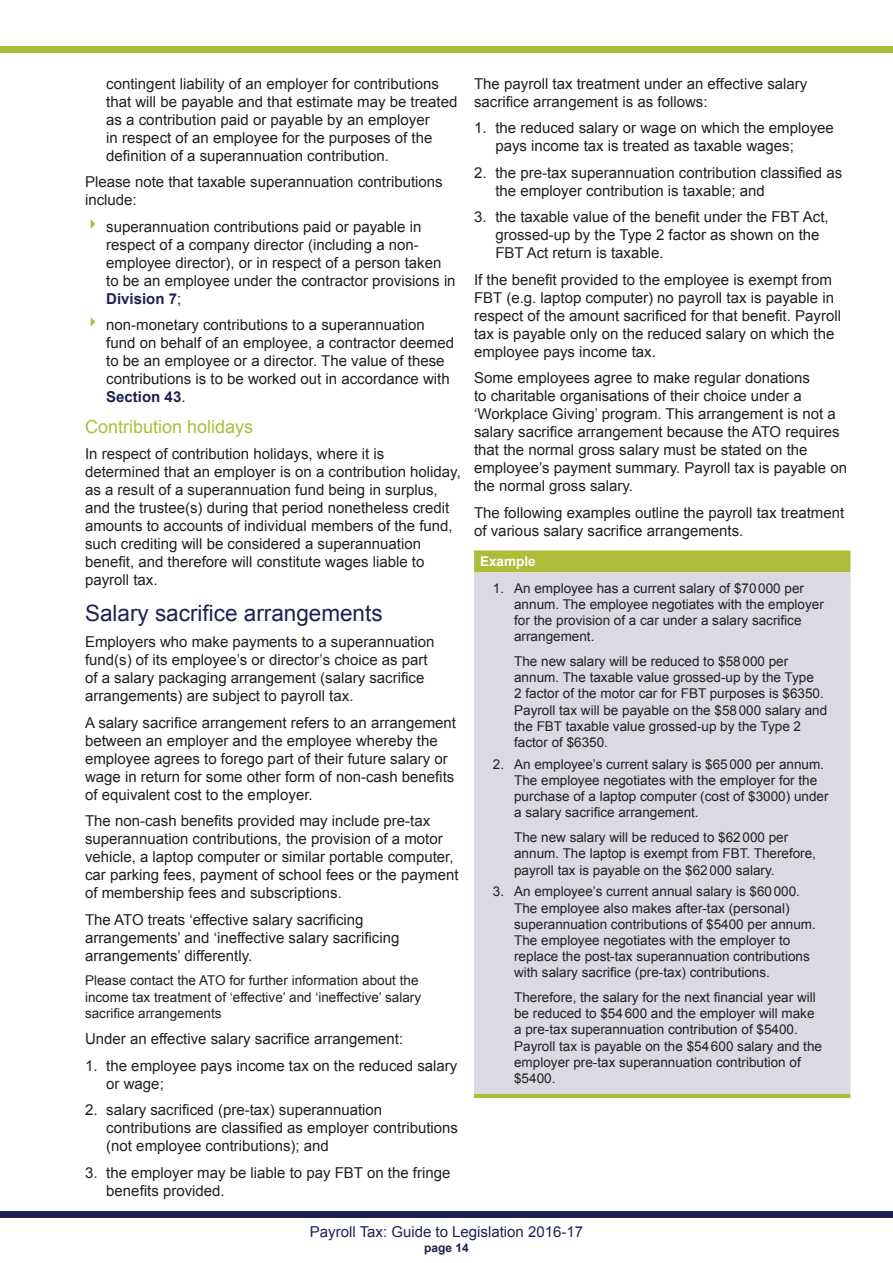
<style>
.page{position:relative;width:893px;height:1263px;background:#fff}
.page>*{position:absolute;margin:0;border:0;box-sizing:border-box;transform-origin:0 0}
.G2L_CONTENT_Header{font:22.5px "Arial";color:#1f2152}
.G2L_CONTENT_SubHeade{font:18px "Arial";color:#aebd38}
.G2L_CONTENT_Text{font:15px/18px "Arial";color:#231f20}
.G2L_CONTENT_Bullet{font:15px/18px "Arial";color:#231f20}
.G2L_CONTENT_No_Bulle{font:15px/18px "Arial";color:#231f20}
.t1{font:15px "Arial";color:#1f2152}
.G2L_TABLE_Bullet__no{font:13.5px/16.2px "Arial";color:#231f20}
.G2L_CONTENT_Note{font:13.5px/16.2px "Arial";color:#231f20}
.TABLE_Heading__l{font:700 13.5px "Arial";color:#fff}
.t2{font:700 12px "Arial";color:#1f2152}
.s1{font-weight:700;color:#1f2152}
</style>
<div class="page">
<div style="left:0;top:1211px;width:893px;height:6px;background:#1f2152"></div>
<div style="left:0;top:46px;width:893px;height:7px;background:#aebd38"></div>
<svg style="left:474px;top:550px;width:376px;height:548px;background:#b1bf40"></svg>
<div style="left:474px;top:572px;width:376px;height:521px;background:#dbd9e2"></div>
<p class="G2L_CONTENT_Bullet" style="left:106px;top:75px;width:353px">contingent liability of an employer for contributions that will be payable and that estimate may be treated as a contribution paid or payable by an employer<br>in respect of an employee for the purposes of the definition of a superannuation contribution.</p>
<p class="G2L_CONTENT_Text" style="left:85px;top:173px;width:359px">Please note that taxable superannuation contributions include:</p>
<p class="G2L_CONTENT_Bullet" style="left:106px;top:218px;width:351px">superannuation contributions paid or payable in respect of a company director (including a non&shy;employee director), or in respect of a person taken to be an employee under the contractor provisions in <span class="s1">Division 7</span>;</p>
<p class="G2L_CONTENT_Bullet" style="left:106px;top:316px;width:349px">non-monetary contributions to a superannuation fund on behalf of an employee, a contractor deemed to be an employee or a director. The value of these contributions is to be worked out in accordance with <span class="s1">Section 43</span>.</p>
<p class="G2L_CONTENT_SubHeade" style="left:85px;top:414px;width:170px">Contribution holidays</p>
<p class="G2L_CONTENT_Text" style="left:85px;top:445px;width:377px">In respect of contribution holidays, where it is determined that an employer is on a contribution holiday, as a result of a superannuation fund being in surplus, and the trustee(s) during that period nonetheless credit amounts to accounts of individual members of the fund, such crediting will be considered a superannuation benefit, and therefore will constitute wages liable to payroll tax.</p>
<p class="G2L_CONTENT_Header" style="left:85px;top:598px;width:299px">Salary sacrifice arrangements</p>
<p class="G2L_CONTENT_Text" style="left:85px;top:633px;width:351px">Employers who make payments to a superannuation fund(s) of its employee’s or director’s choice as part of a salary packaging arrangement (salary sacrifice arrangements) are subject to payroll tax.</p>
<p class="G2L_CONTENT_Text" style="left:85px;top:713px;width:372px">A salary sacrifice arrangement refers to an arrangement between an employer and the employee whereby the employee agrees to forego part of their future salary or wage in return for some other form of non-cash benefits of equivalent cost to the employer.</p>
<p class="G2L_CONTENT_Text" style="left:85px;top:812px;width:375px">The non-cash benefits provided may include pre-tax superannuation contributions, the provision of a motor vehicle, a laptop computer or similar portable computer, car parking fees, payment of school fees or the payment of membership fees and subscriptions.</p>
<p class="G2L_CONTENT_Text" style="left:85px;top:910px;width:316px">The ATO treats ‘effective salary sacrificing arrangements’ and ‘ineffective salary sacrificing arrangements’ differently.</p>
<p class="G2L_CONTENT_Note" style="left:85px;top:973px;width:338px">Please contact the ATO for further information about the income tax treatment of ‘effective’ and ‘ineffective’ salary sacrifice arrangements</p>
<p class="G2L_CONTENT_Text" style="left:85px;top:1030px;width:320px">Under an effective salary sacrifice arrangement:</p>
<p class="G2L_CONTENT_No_Bulle" style="left:106px;top:1057px;width:353px;text-indent:-21px">1. the employee pays income tax on the reduced salary or wage;</p>
<p class="G2L_CONTENT_No_Bulle" style="left:106px;top:1101px;width:353px;text-indent:-21px">2. salary sacrificed (pre-tax) superannuation contributions are classified as employer contributions (not employee contributions); and</p>
<p class="G2L_CONTENT_No_Bulle" style="left:106px;top:1164px;width:346px;text-indent:-21px">3. the employer may be liable to pay FBT on the fringe benefits provided.</p>
<p class="G2L_CONTENT_Text" style="left:474px;top:75px;width:335px">The payroll tax treatment under an effective salary sacrifice arrangement is as follows:</p>
<p class="G2L_CONTENT_No_Bulle" style="left:495px;top:119px;width:340px;text-indent:-21px">1. the reduced salary or wage on which the employee pays income tax is treated as taxable wages;</p>
<p class="G2L_CONTENT_No_Bulle" style="left:495px;top:164px;width:348px;text-indent:-21px">2. the pre-tax superannuation contribution classified as the employer contribution is taxable; and</p>
<p class="G2L_CONTENT_No_Bulle" style="left:495px;top:208px;width:335px;text-indent:-21px">3. the taxable value of the benefit under the FBT Act, grossed-up by the Type 2 factor as shown on the<br>FBT Act return is taxable.</p>
<p class="G2L_CONTENT_Text" style="left:474px;top:271px;width:368px">If the benefit provided to the employee is exempt from FBT (e.g. laptop computer) no payroll tax is payable in respect of the amount sacrificed for that benefit. Payroll tax is payable only on the reduced salary on which the employee pays income tax.</p>
<p class="G2L_CONTENT_Text" style="left:474px;top:369px;width:374px">Some employees agree to make regular donations<br>to charitable organisations of their choice under a ‘Workplace Giving’ program. This arrangement is not a salary sacrifice arrangement because the ATO requires that the normal gross salary must be stated on the employee’s payment summary. Payroll tax is payable on the normal gross salary.</p>
<p class="G2L_CONTENT_Text" style="left:474px;top:504px;width:372px">The following examples outline the payroll tax treatment of various salary sacrifice arrangements.</p>
<p class="TABLE_Heading__l" style="left:480px;top:552px;width:57px">Example</p>
<p class="G2L_TABLE_Bullet__no" style="left:514px;top:580px;width:311px;text-indent:-21px">1. An employee has a current salary of $70000 per annum. The employee negotiates with the employer for the provision of a car under a salary sacrifice arrangement.</p>
<p class="G2L_TABLE_Bullet__no" style="left:514px;top:653px;width:315px">The new salary will be reduced to $58000 per annum. The taxable value grossed-up by the Type<br>2 factor of the motor car for FBT purposes is $6350.<br>Payroll tax will be payable on the $58000 salary and the FBT taxable value grossed-up by the Type 2 factor of $6350.</p>
<p class="G2L_TABLE_Bullet__no" style="left:514px;top:756px;width:316px;text-indent:-21px">2. An employee’s current salary is $65000 per annum.<br>The employee negotiates with the employer for the purchase of a laptop computer (cost of $3000) under a salary sacrifice arrangement.</p>
<p class="G2L_TABLE_Bullet__no" style="left:514px;top:829px;width:303px">The new salary will be reduced to $62000 per annum. The laptop is exempt from FBT. Therefore, payroll tax is payable on the $62000 salary.</p>
<p class="G2L_TABLE_Bullet__no" style="left:514px;top:884px;width:303px;text-indent:-21px">3. An employee’s current annual salary is $60000.<br>The employee also makes after-tax (personal) superannuation contributions of $5400 per annum.<br>The employee negotiates with the employer to replace the post-tax superannuation contributions with salary sacrifice (pre-tax) contributions.</p>
<p class="G2L_TABLE_Bullet__no" style="left:514px;top:989px;width:309px">Therefore, the salary for the next financial year will be reduced to $54600 and the employer will make a pre-tax superannuation contribution of $5400.<br>Payroll tax is payable on the $54600 salary and the employer pre-tax superannuation contribution of $5400.</p>
<p class="t1" style="left:310px;top:1222px;width:275px">Payroll Tax: Guide to Legislation 2016-17</p>
<p class="t2" style="left:424px;top:1239px;width:46px">page 14</p>
</div>
